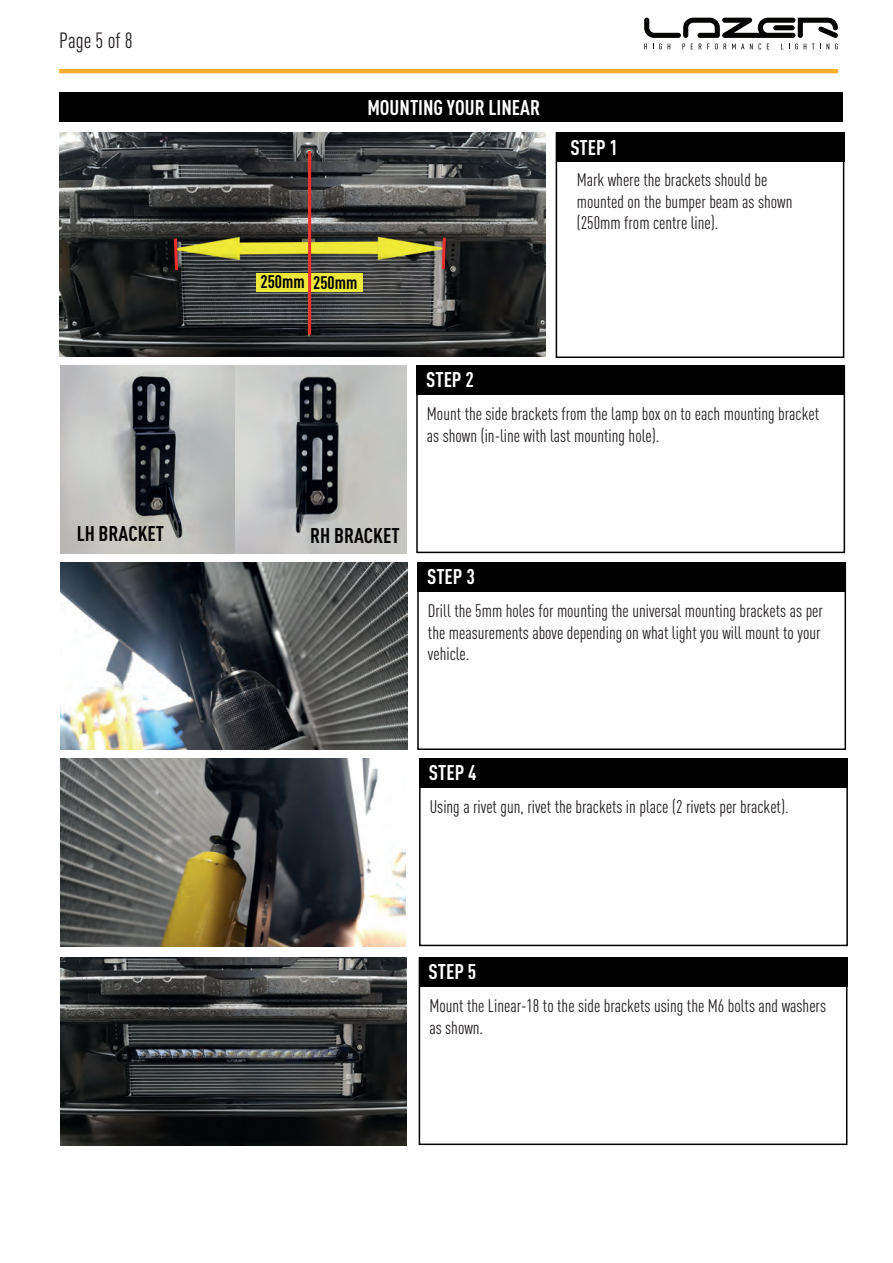
<style>
.page{position:relative;width:893px;height:1263px;background:#fff}
.page>*{position:absolute;margin:0;border:0;box-sizing:border-box;transform-origin:0 0}
.t1{font:condensed 21.75px "DINOT";color:#231f20}
.t2{font:700 condensed 21px "DINOT";color:#fff}
.t3{font:700 condensed 21px "DINOT";color:#000001}
.t4{font:condensed 18px/21.6px "DINOT";color:#231f20}
.t5{font:700 condensed 18px "DINOT";color:#000001}
</style>
<div class="page">
<svg style="left:644px;top:18px;width:194px;height:32px"></svg>
<hr style="left:59px;top:69px;width:779px;height:4px;background:#fbad2c">
<img style="left:60px;top:957px;width:346px;height:188px">
<div style="left:419px;top:957px;width:428px;height:30px;background:#000001"></div>
<div style="left:419px;top:957px;width:428px;height:188px;border:2px solid #000001"></div>
<div style="left:59px;top:92px;width:784px;height:30px;background:#000001"></div>
<img style="left:61px;top:365px;width:346px;height:188px">
<div style="left:416px;top:365px;width:429px;height:188px;border:2px solid #000001"></div>
<div style="left:416px;top:365px;width:429px;height:30px;background:#000001"></div>
<img style="left:59px;top:132px;width:486px;height:225px">
<svg style="left:172px;top:235px;width:8px;height:38px"></svg>
<svg style="left:440px;top:235px;width:7px;height:37px"></svg>
<div style="left:556px;top:132px;width:288px;height:30px;background:#000001"></div>
<div style="left:556px;top:132px;width:288px;height:226px;border:2px solid #000001"></div>
<div style="left:256px;top:273px;width:106px;height:19px;background:#ede93b"></div>
<hr style="left:308px;top:151px;width:3px;height:184px;background:#ee2f2d">
<img style="left:60px;top:562px;width:347px;height:188px">
<div style="left:417px;top:562px;width:429px;height:30px;background:#000001"></div>
<div style="left:417px;top:562px;width:429px;height:188px;border:2px solid #000001"></div>
<img style="left:60px;top:758px;width:345px;height:188px">
<div style="left:419px;top:758px;width:429px;height:30px;background:#000001"></div>
<div style="left:419px;top:758px;width:429px;height:188px;border:2px solid #000001"></div>
<p class="t1" style="left:59px;top:28px;width:75px">Page 5 of 8</p>
<p class="t2" style="left:367px;top:95px;width:174px">MOUNTING YOUR LINEAR</p>
<p class="t5" style="left:260px;top:271px;width:98px">250mm 250mm</p>
<p class="t2" style="left:570px;top:135px;width:49px">STEP 1</p>
<p class="t4" style="left:577px;top:169px;width:217px">Mark where the brackets should be mounted on the bumper beam as shown (250mm from centre line).</p>
<p class="t2" style="left:426px;top:367px;width:49px">STEP 2</p>
<p class="t4" style="left:427px;top:403px;width:394px">Mount the side brackets from the lamp box on to each mounting bracket as shown (in-line with last mounting hole).</p>
<p class="t3" style="left:77px;top:521px;width:89px">LH BRACKET</p>
<p class="t3" style="left:310px;top:523px;width:91px">RH BRACKET</p>
<p class="t2" style="left:427px;top:564px;width:49px">STEP 3</p>
<p class="t4" style="left:428px;top:600px;width:397px">Drill the 5mm holes for mounting the universal mounting brackets as per the measurements above depending on what light you will mount to your vehicle.</p>
<p class="t2" style="left:429px;top:760px;width:49px">STEP 4</p>
<p class="t4" style="left:430px;top:796px;width:360px">Using a rivet gun, rivet the brackets in place (2 rivets per bracket).</p>
<p class="t2" style="left:428px;top:959px;width:49px">STEP 5</p>
<p class="t4" style="left:429px;top:995px;width:398px">Mount the Linear-18 to the side brackets using the M6 bolts and washers as shown.</p>
</div>
